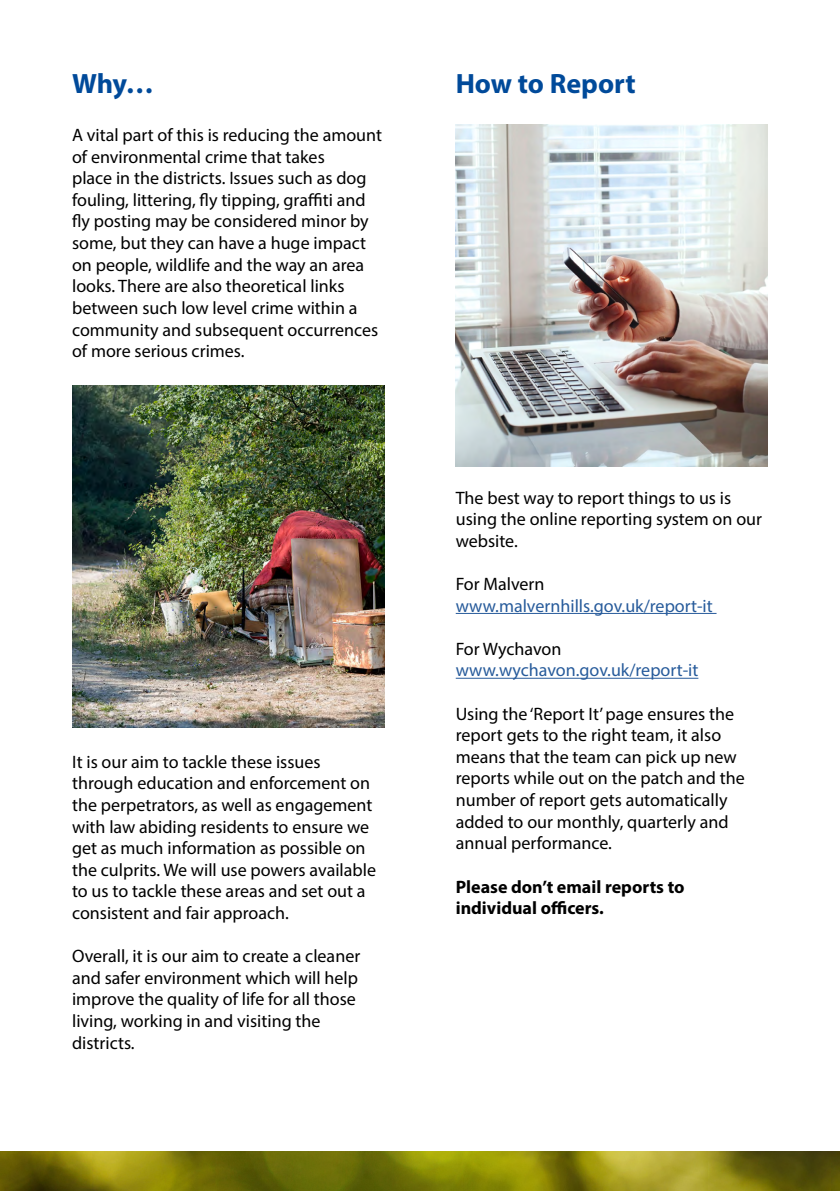
<style>
.page{position:relative;width:840px;height:1191px;background:#fff}
.page>*{position:absolute;margin:0;border:0;box-sizing:border-box;transform-origin:0 0}
.t1{font:700 28px "Myriad Pro";color:#004a9a}
.t2{font:18px/21.6px "Myriad Pro";color:#000}
.t3{font:18px "Myriad Pro";color:#275b9b}
.t4{font:700 18px/21.6px "Myriad Pro";color:#000}
</style>
<div class="page">
<img style="left:0;top:1151px;width:839px;height:40px">
<hr style="left:455px;top:613px;width:261px;height:1px;background:#275b9b">
<hr style="left:455px;top:678px;width:243px;height:1px;background:#275b9b">
<img style="left:72px;top:385px;width:312px;height:342px">
<img style="left:455px;top:125px;width:312px;height:341px">
<h1 class="t1" style="left:72px;top:65px;width:83px">Why…</h1>
<p class="t2" style="left:72px;top:124px;width:311px">A vital part of this is reducing the amount of environmental crime that takes<br>place in the districts. Issues such as dog fouling, littering, fly tipping, graffiti and fly posting may be considered minor by some, but they can have a huge impact on people, wildlife and the way an area looks. There are also theoretical links between such low level crime within a community and subsequent occurrences of more serious crimes.</p>
<p class="t2" style="left:72px;top:750px;width:305px">It is our aim to tackle these issues through education and enforcement on the perpetrators, as well as engagement with law abiding residents to ensure we get as much information as possible on the culprits. We will use powers available to us to tackle these areas and set out a consistent and fair approach.</p>
<p class="t2" style="left:72px;top:945px;width:289px">Overall, it is our aim to create a cleaner and safer environment which will help improve the quality of life for all those living, working in and visiting the districts.</p>
<h1 class="t1" style="left:455px;top:65px;width:181px">How to Report</h1>
<p class="t2" style="left:455px;top:486px;width:307px">The best way to report things to us is using the online reporting system on our website.</p>
<p class="t2" style="left:455px;top:573px;width:90px">For Malvern</p>
<p class="t3" style="left:455px;top:594px;width:258px">www.malvernhills.gov.uk/report-it</p>
<p class="t2" style="left:455px;top:637px;width:107px">For Wychavon</p>
<p class="t3" style="left:455px;top:659px;width:244px">www.wychavon.gov.uk/report-it</p>
<p class="t2" style="left:455px;top:702px;width:290px">Using the ‘Report It’ page ensures the report gets to the right team, it also means that the team can pick up new reports while out on the patch and the number of report gets automatically added to our monthly, quarterly and annual performance.</p>
<p class="t4" style="left:455px;top:875px;width:230px">Please don’t email reports to individual officers.</p>
</div>
